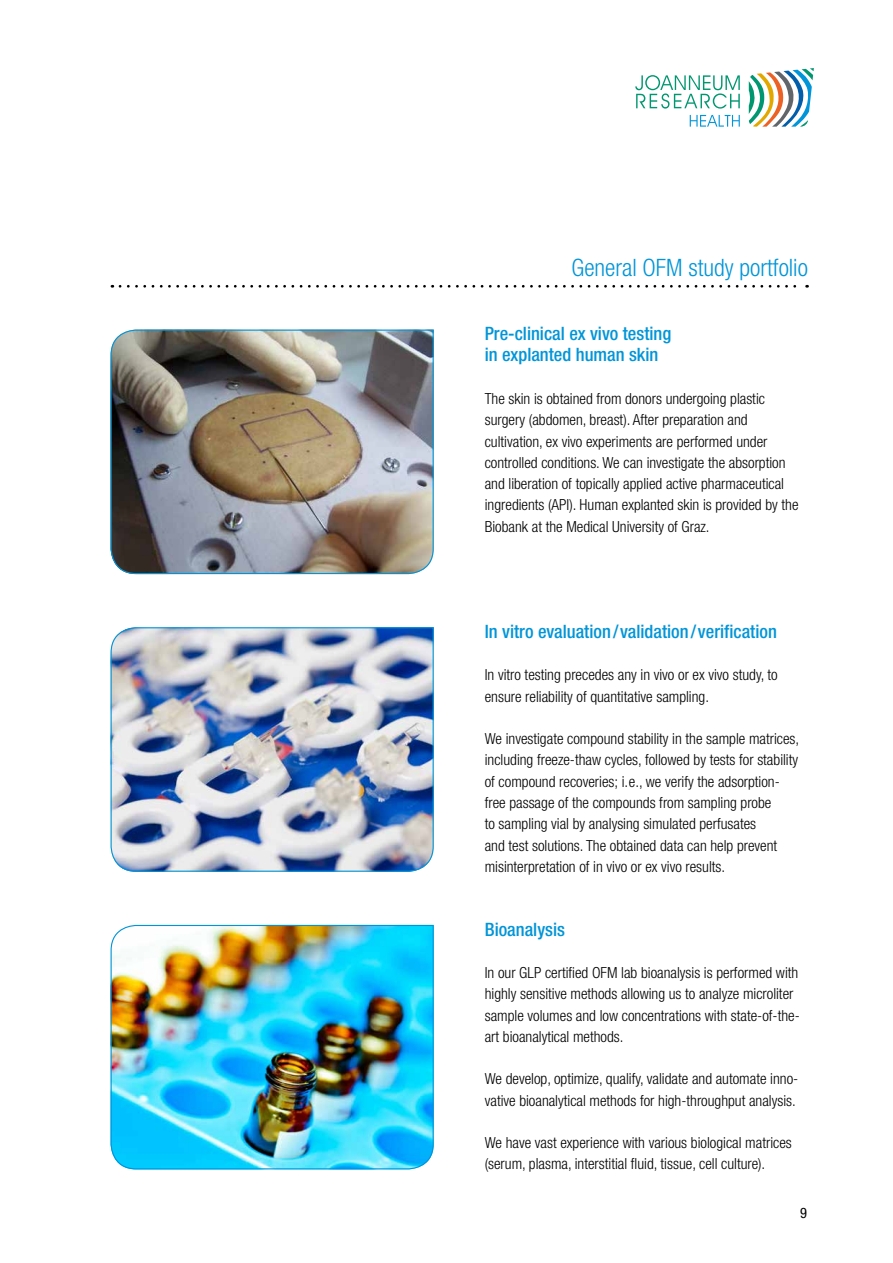
<style>
.page{position:relative;width:893px;height:1263px;background:#fff}
.page>*{position:absolute;margin:0;border:0;box-sizing:border-box;transform-origin:0 0}
.t1{font:300 condensed 24px "Helvetica Neue LT Pro";color:#0095d8}
.t2{font:500 condensed 18.45px/21.3px "Helvetica Neue LT Pro";color:#0095d8}
.t3{font:300 condensed 15.3px/21.3px "Helvetica Neue LT Pro";color:#000}
.t4{font:condensed 14.4px "Helvetica Neue LT Pro";color:#000}
</style>
<div class="page">
<img style="left:110px;top:329px;width:324px;height:246px">
<img style="left:110px;top:627px;width:324px;height:245px">
<img style="left:110px;top:924px;width:324px;height:246px">
<svg style="left:120px;top:285px;width:688px;height:3px"></svg>
<svg style="left:635px;top:75px;width:105px;height:34px"></svg>
<svg style="left:749px;top:68px;width:65px;height:59px"></svg>
<svg style="left:690px;top:115px;width:50px;height:12px"></svg>
<h1 class="t1" style="left:571px;top:254px;width:238px">General OFM study portfolio</h1>
<p class="t2" style="left:485px;top:323px;width:188px">Pre-clinical ex vivo testing in explanted human skin</p>
<p class="t3" style="left:485px;top:388px;width:315px">The skin is obtained from donors undergoing plastic surgery (abdomen, breast). After preparation and cultivation, ex vivo experiments are performed under controlled conditions. We can investigate the absorption and liberation of topically applied active pharmaceutical ingredients (API). Human explanted skin is provided by the Biobank at the Medical University of Graz.</p>
<p class="t2" style="left:485px;top:620px;width:294px">In vitro evaluation / validation / verification</p>
<p class="t3" style="left:485px;top:664px;width:295px">In vitro testing precedes any in vivo or ex vivo study, to ensure reliability of quantitative sampling.</p>
<p class="t3" style="left:485px;top:728px;width:316px">We investigate compound stability in the sample matrices, including freeze-thaw cycles, followed by tests for stability of compound recoveries; i.e., we verify the adsorption&shy;free passage of the compounds from sampling probe<br>to sampling vial by analysing simulated perfusates<br>and test solutions. The obtained data can help prevent misinterpretation of in vivo or ex vivo results.</p>
<p class="t2" style="left:485px;top:918px;width:82px">Bioanalysis</p>
<p class="t3" style="left:485px;top:962px;width:316px">In our GLP certified OFM lab bioanalysis is performed with highly sensitive methods allowing us to analyze microliter sample volumes and low concentrations with state-of-the&shy;art bioanalytical methods.</p>
<p class="t3" style="left:485px;top:1068px;width:313px">We develop, optimize, qualify, validate and automate inno&shy;vative bioanalytical methods for high-throughput analysis.</p>
<p class="t3" style="left:485px;top:1132px;width:309px">We have vast experience with various biological matrices (serum, plasma, interstitial fluid, tissue, cell culture).</p>
<p class="t4" style="left:800px;top:1204px;width:8px">9</p>
</div>
